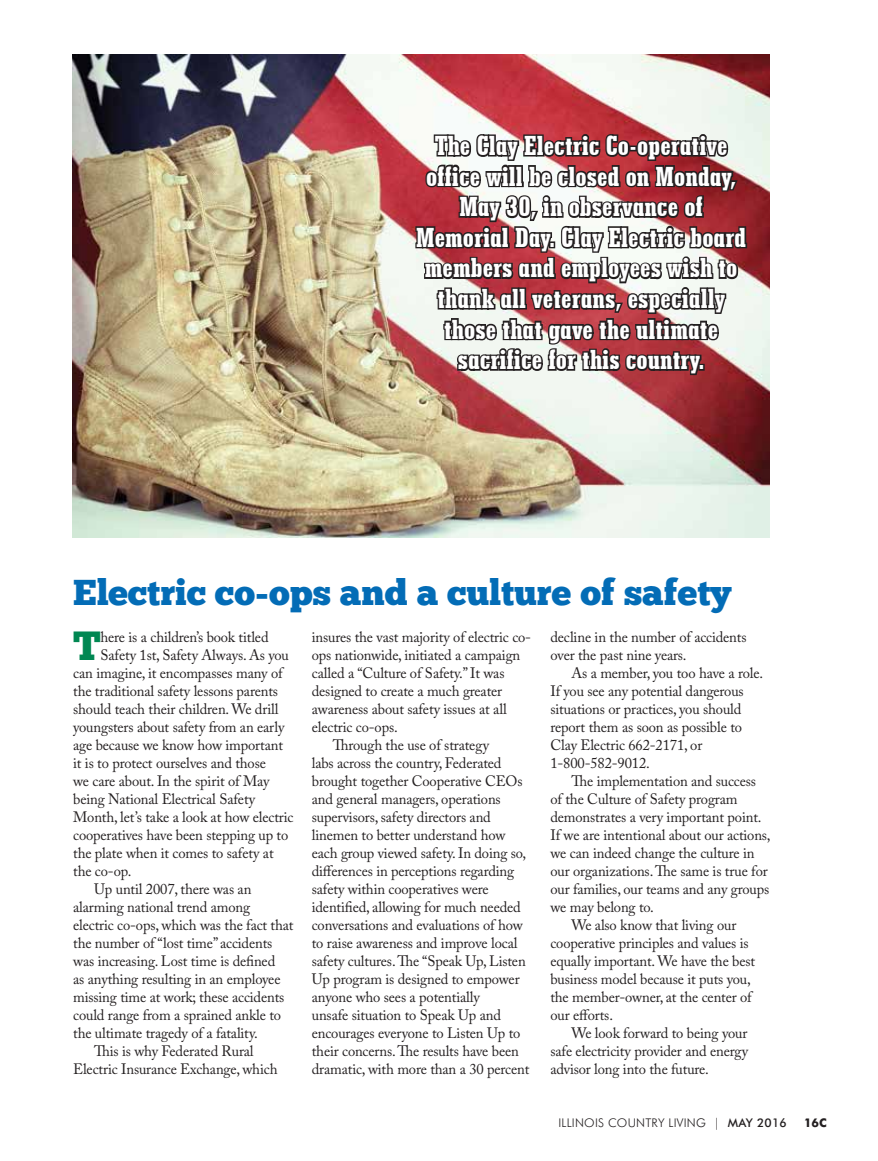
<style>
.page{position:relative;width:878px;height:1161px;background:#fff}
.page>*{position:absolute;margin:0;border:0;box-sizing:border-box;transform-origin:0 0}
.t1{font:40.8px "Chunk Five";color:#008752}
.t2{font:36px "Chunk Five";color:#036cb6}
.t3{font:800 condensed 25.5px/30.6px "Stymie BT";color:#fff;text-align:center}
.t4{font:15px/18px "Adobe Caslon Pro";letter-spacing:-.01em;color:#231f20}
.t5{font:300 12px "Futura BT";letter-spacing:.02em;color:#231f20}
.t6{font:700 12px "Futura BT";color:#231f20}
.s1{font-weight:500}
</style>
<div class="page">
<img style="left:72px;top:54px;width:698px;height:483px">
<svg style="left:414px;top:132px;width:334px;height:245px"></svg>
<div style="left:698px;top:364px;width:6px;height:7px;border:3px solid #231f20"></div>
<p class="t3" style="left:416px;top:130px;width:331px">The Clay Electric Co-operative office will be closed on Monday,<br>May 30, in observance of<br>Memorial Day. Clay Electric board members and employees wish to thank all veterans, especially those that gave the ultimate sacrifice for this country.</p>
<h2 class="t2" style="left:73px;top:570px;width:659px">Electric co-ops and a culture of safety</h2>
<p class="t4" style="left:312px;top:628px;width:221px">insures the vast majority of electric co-</p>
<p class="t4" style="left:312px;top:646px;width:210px">ops nationwide, initiated a campaign</p>
<p class="t4" style="left:312px;top:664px;width:194px">called a “Culture of Safety.” It was</p>
<p class="t4" style="left:312px;top:682px;width:192px">designed to create a much greater</p>
<p class="t4" style="left:312px;top:700px;width:196px">awareness about safety issues at all</p>
<p class="t4" style="left:312px;top:718px;width:87px">electric co-ops.</p>
<p class="t4" style="left:333px;top:736px;width:158px">Through the use of strategy</p>
<p class="t4" style="left:312px;top:754px;width:191px">labs across the country, Federated</p>
<p class="t4" style="left:312px;top:772px;width:212px">brought together Cooperative CEOs</p>
<p class="t4" style="left:312px;top:790px;width:190px">and general managers, operations</p>
<p class="t4" style="left:312px;top:808px;width:180px">supervisors, safety directors and</p>
<p class="t4" style="left:312px;top:826px;width:195px">linemen to better understand how</p>
<p class="t4" style="left:312px;top:844px;width:216px">each group viewed safety. In doing so,</p>
<p class="t4" style="left:312px;top:862px;width:204px">differences in perceptions regarding</p>
<p class="t4" style="left:312px;top:880px;width:178px">safety within cooperatives were</p>
<p class="t4" style="left:312px;top:898px;width:210px">identified, allowing for much needed</p>
<p class="t4" style="left:312px;top:916px;width:212px">conversations and evaluations of how</p>
<p class="t4" style="left:312px;top:934px;width:207px">to raise awareness and improve local</p>
<p class="t4" style="left:312px;top:952px;width:215px">safety cultures. The “Speak Up, Listen</p>
<p class="t4" style="left:312px;top:970px;width:209px">Up program is designed to empower</p>
<p class="t4" style="left:312px;top:988px;width:169px">anyone who sees a potentially</p>
<p class="t4" style="left:312px;top:1006px;width:191px">unsafe situation to Speak Up and</p>
<p class="t4" style="left:312px;top:1024px;width:210px">encourages everyone to Listen Up to</p>
<p class="t4" style="left:312px;top:1042px;width:208px">their concerns. The results have been</p>
<p class="t4" style="left:312px;top:1060px;width:219px">dramatic, with more than a 30 percent</p>
<h1 class="t1" style="left:73px;top:622px;width:29px">T</h1>
<p class="t4" style="left:100px;top:628px;width:169px">here is a children’s book titled</p>
<p class="t4" style="left:550px;top:628px;width:197px">decline in the number of accidents over the past nine years.</p>
<p class="t4" style="left:550px;top:664px;width:214px;text-indent:21px">As a member, you too have a role.<br>If you see any potential dangerous situations or practices, you should report them as soon as possible to<br>Clay Electric 662-2171, or<br>1-800-582-9012.</p>
<p class="t4" style="left:571px;top:772px;width:186px">The implementation and success</p>
<p class="t4" style="left:550px;top:790px;width:189px">of the Culture of Safety program</p>
<p class="t4" style="left:550px;top:808px;width:213px">demonstrates a very important point.</p>
<p class="t4" style="left:550px;top:826px;width:222px">If we are intentional about our actions,</p>
<p class="t4" style="left:550px;top:844px;width:206px">we can indeed change the culture in</p>
<p class="t4" style="left:550px;top:862px;width:219px">our organizations. The same is true for</p>
<p class="t4" style="left:550px;top:880px;width:220px">our families, our teams and any groups</p>
<p class="t4" style="left:550px;top:898px;width:105px">we may belong to.</p>
<p class="t4" style="left:571px;top:916px;width:166px">We also know that living our</p>
<p class="t4" style="left:550px;top:934px;width:200px">cooperative principles and values is</p>
<p class="t4" style="left:550px;top:952px;width:206px">equally important. We have the best</p>
<p class="t4" style="left:550px;top:970px;width:202px">business model because it puts you,</p>
<p class="t4" style="left:550px;top:988px;width:203px">the member-owner, at the center of</p>
<p class="t4" style="left:550px;top:1006px;width:64px">our efforts.</p>
<p class="t4" style="left:571px;top:1024px;width:177px">We look forward to being your</p>
<p class="t4" style="left:550px;top:1042px;width:199px">safe electricity provider and energy</p>
<p class="t4" style="left:550px;top:1060px;width:160px">advisor long into the future.</p>
<p class="t4" style="left:100px;top:646px;width:190px">Safety 1st, Safety Always. As you</p>
<p class="t4" style="left:73px;top:664px;width:211px">can imagine, it encompasses many of</p>
<p class="t4" style="left:73px;top:682px;width:206px">the traditional safety lessons parents</p>
<p class="t4" style="left:73px;top:700px;width:207px">should teach their children. We drill</p>
<p class="t4" style="left:73px;top:718px;width:213px">youngsters about safety from an early</p>
<p class="t4" style="left:73px;top:736px;width:211px">age because we know how important</p>
<p class="t4" style="left:73px;top:754px;width:194px">it is to protect ourselves and those</p>
<p class="t4" style="left:73px;top:772px;width:198px">we care about. In the spirit of May</p>
<p class="t4" style="left:73px;top:790px;width:183px">being National Electrical Safety</p>
<p class="t4" style="left:73px;top:808px;width:222px">Month, let’s take a look at how electric</p>
<p class="t4" style="left:73px;top:826px;width:217px">cooperatives have been stepping up to</p>
<p class="t4" style="left:73px;top:844px;width:202px">the plate when it comes to safety at</p>
<p class="t4" style="left:73px;top:862px;width:60px">the co-op.</p>
<p class="t4" style="left:94px;top:880px;width:159px">Up until 2007, there was an</p>
<p class="t4" style="left:73px;top:898px;width:178px">alarming national trend among</p>
<p class="t4" style="left:73px;top:916px;width:222px">electric co-ops, which was the fact that</p>
<p class="t4" style="left:73px;top:934px;width:201px">the number of “lost time” accidents</p>
<p class="t4" style="left:73px;top:952px;width:203px">was increasing. Lost time is defined</p>
<p class="t4" style="left:73px;top:970px;width:209px">as anything resulting in an employee</p>
<p class="t4" style="left:73px;top:988px;width:213px">missing time at work; these accidents</p>
<p class="t4" style="left:73px;top:1006px;width:209px">could range from a sprained ankle to</p>
<p class="t4" style="left:73px;top:1024px;width:186px">the ultimate tragedy of a fatality.</p>
<p class="t4" style="left:94px;top:1042px;width:161px">This is why Federated Rural</p>
<p class="t4" style="left:73px;top:1060px;width:206px">Electric Insurance Exchange, which</p>
<p class="t5" style="left:558px;top:1116px;width:230px">ILLINOIS COUNTRY LIVING | <span class="s1">MAY 2016</span></p>
<p class="t6" style="left:804px;top:1116px;width:24px">16c</p>
</div>
